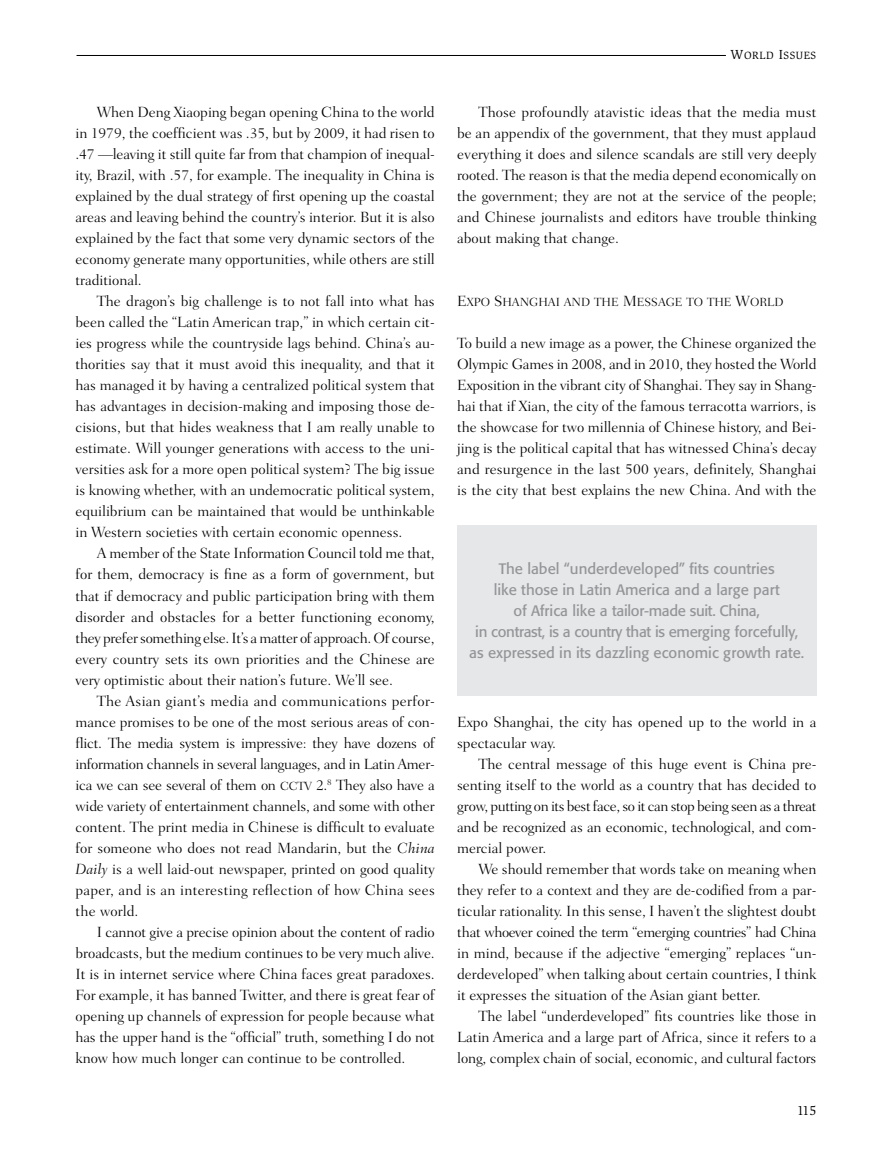
<style>
.page{position:relative;width:893px;height:1149px;background:#fff}
.page>*{position:absolute;margin:0;border:0;box-sizing:border-box;transform-origin:0 0}
.t1{font:300 15px/21px "Fairfield LH";color:#000;text-align:justify}
.t2{font:300 15px "Fairfield LH";letter-spacing:-.02em;color:#000}
.t3{font:15px/21px "Formata";color:#939598;text-align:center}
.t4{font:300 15px "Fairfield LH";letter-spacing:-.03em;color:#000}
.t5{font:300 15px "Fairfield LH";letter-spacing:.02em;color:#000}
.t6{font:13.5px "Slimbach";color:#000}
.t7{font:12px "Fairfield LH Light SC800";color:#000}
.t8{font:10.8px "Slimbach Book SC800";letter-spacing:.05em;color:#000}
.s1{font-family:"Fairfield LH Light SC800";font-weight:400;font-size:12px}
.s2{font-style:italic}
.s3{font-size:13.5px}
.s4{font-size:15px}
</style>
<div class="page">
<hr style="left:77px;top:55px;width:649px;height:1px;background:#000">
<div style="left:457px;top:525px;width:359px;height:170px;background:#e6e7e8"></div>
<p class="t1" style="left:97px;top:102px;width:339px">When Deng Xiaoping began opening China to the world</p>
<p class="t1" style="left:75px;top:123px;width:361px">in 1979, the coefficient was .35, but by 2009, it had risen to</p>
<p class="t1" style="left:75px;top:144px;width:359px">.47 —leaving it still quite far from that champion of inequal-</p>
<p class="t1" style="left:75px;top:165px;width:361px">ity, Brazil, with .57, for example. The inequality in China is</p>
<p class="t1" style="left:75px;top:186px;width:361px">explained by the dual strategy of first opening up the coastal</p>
<p class="t1" style="left:75px;top:207px;width:361px">areas and leaving behind the country’s interior. But it is also</p>
<p class="t1" style="left:75px;top:228px;width:361px">explained by the fact that some very dynamic sectors of the</p>
<p class="t1" style="left:75px;top:249px;width:361px">economy generate many opportunities, while others are still</p>
<p class="t1" style="left:75px;top:270px;width:68px">traditional.</p>
<p class="t1" style="left:97px;top:291px;width:340px">The dragon’s big challenge is to not fall into what has</p>
<p class="t1" style="left:75px;top:312px;width:361px">been called the “Latin American trap,” in which certain cit-</p>
<p class="t1" style="left:75px;top:333px;width:361px">ies progress while the countryside lags behind. China’s au-</p>
<p class="t1" style="left:75px;top:354px;width:361px">thorities say that it must avoid this inequality, and that it</p>
<p class="t1" style="left:75px;top:375px;width:361px">has managed it by having a centralized political system that</p>
<p class="t1" style="left:75px;top:396px;width:361px">has advantages in decision-making and imposing those de-</p>
<p class="t1" style="left:75px;top:417px;width:361px">cisions, but that hides weakness that I am really unable to</p>
<p class="t1" style="left:75px;top:438px;width:361px">estimate. Will younger generations with access to the uni-</p>
<p class="t1" style="left:75px;top:459px;width:361px">versities ask for a more open political system? The big issue</p>
<p class="t1" style="left:75px;top:480px;width:361px">is knowing whether, with an undemocratic political system,</p>
<p class="t1" style="left:75px;top:501px;width:361px">equilibrium can be maintained that would be unthinkable</p>
<p class="t1" style="left:75px;top:522px;width:328px">in Western societies with certain economic openness.</p>
<p class="t1" style="left:97px;top:543px;width:340px">A member of the State Information Council told me that,</p>
<p class="t1" style="left:75px;top:564px;width:361px">for them, democracy is fine as a form of government, but</p>
<p class="t1" style="left:75px;top:585px;width:361px">that if democracy and public participation bring with them</p>
<p class="t1" style="left:75px;top:606px;width:361px">disorder and obstacles for a better functioning economy,</p>
<p class="t2" style="left:75px;top:629px;width:361px">they prefer something else. It’s a matter of approach. Of course,</p>
<p class="t1" style="left:75px;top:648px;width:361px">every country sets its own priorities and the Chinese are</p>
<p class="t1" style="left:75px;top:669px;width:319px">very optimistic about their nation’s future. We’ll see.</p>
<p class="t5" style="left:97px;top:692px;width:340px">The Asian giant’s media and communications perfor-</p>
<p class="t1" style="left:75px;top:711px;width:361px">mance promises to be one of the most serious areas of con-</p>
<p class="t2" style="left:75px;top:734px;width:361px">flict. The media system is impressive: they have dozens of</p>
<p class="t2" style="left:75px;top:755px;width:361px">information channels in several languages, and in Latin Amer-</p>
<p class="t2" style="left:75px;top:776px;width:361px">ica we can see several of them on <span class="s1">CCTV</span> 2.<sup>8</sup> They also have a</p>
<p class="t1" style="left:75px;top:795px;width:361px">wide variety of entertainment channels, and some with other</p>
<p class="t1" style="left:75px;top:816px;width:361px">content. The print media in Chinese is difficult to evaluate</p>
<p class="t1" style="left:75px;top:837px;width:361px">for someone who does not read Mandarin, but the <span class="s2">China</span></p>
<p class="t1" style="left:75px;top:858px;width:361px"><span class="s2">Daily</span> is a well laid-out newspaper, printed on good quality</p>
<p class="t5" style="left:75px;top:881px;width:361px">paper, and is an interesting reflection of how China sees</p>
<p class="t1" style="left:75px;top:900px;width:64px">the world.</p>
<p class="t1" style="left:97px;top:921px;width:339px">I cannot give a precise opinion about the content of radio</p>
<p class="t1" style="left:75px;top:942px;width:361px">broadcasts, but the medium continues to be very much alive.</p>
<p class="t1" style="left:75px;top:963px;width:361px">It is in internet service where China faces great paradoxes.</p>
<p class="t1" style="left:75px;top:984px;width:361px">For example, it has banned Twitter, and there is great fear of</p>
<p class="t1" style="left:75px;top:1005px;width:361px">opening up channels of expression for people because what</p>
<p class="t1" style="left:75px;top:1026px;width:361px">has the upper hand is the “official” truth, something I do not</p>
<p class="t1" style="left:75px;top:1047px;width:331px">know how much longer can continue to be controlled.</p>
<p class="t8" style="left:730px;top:49px;width:87px"><span class="s3">W</span>ORLD <span class="s3">I</span>SSUES</p>
<p class="t1" style="left:457px;top:102px;width:361px;text-indent:21px">Those profoundly atavistic ideas that the media must be an appendix of the government, that they must applaud everything it does and silence scandals are still very deeply rooted. The reason is that the media depend economically on the government; they are not at the service of the people; and Chinese journalists and editors have trouble thinking about making that change.</p>
<p class="t7" style="left:457px;top:295px;width:327px"><span class="s4">E</span>XPO <span class="s4">S</span> HANGHAI AND THE <span class="s4">M</span>ESSAGE TO THE <span class="s4">W</span>ORLD</p>
<p class="t1" style="left:457px;top:333px;width:361px">To build a new image as a power, the Chinese organized the Olympic Games in 2008, and in 2010, they hosted the World Exposition in the vibrant city of Shanghai. They say in Shang&shy;hai that if Xian, the city of the famous terracotta warriors, is the showcase for two millennia of Chinese history, and Bei&shy;jing is the political capital that has witnessed China’s decay and resurgence in the last 500 years, definitely, Shanghai is the city that best explains the new China. And with the</p>
<p class="t3" style="left:469px;top:558px;width:336px">The label “underdeveloped” fits countries<br>like those in Latin America and a large part<br>of Africa like a tailor-made suit. China,<br>in contrast, is a country that is emerging forcefully, as expressed in its dazzling economic growth rate.</p>
<p class="t1" style="left:457px;top:711px;width:361px">Expo Shanghai, the city has opened up to the world in a</p>
<p class="t1" style="left:457px;top:732px;width:100px">spectacular way.</p>
<p class="t1" style="left:478px;top:753px;width:340px">The central message of this huge event is China pre-</p>
<p class="t1" style="left:457px;top:774px;width:361px">senting itself to the world as a country that has decided to</p>
<p class="t4" style="left:457px;top:797px;width:361px">grow, putting on its best face, so it can stop being seen as a threat</p>
<p class="t1" style="left:457px;top:816px;width:361px">and be recognized as an economic, technological, and com-</p>
<p class="t1" style="left:457px;top:837px;width:91px">mercial power.</p>
<p class="t1" style="left:478px;top:858px;width:340px">We should remember that words take on meaning when</p>
<p class="t1" style="left:457px;top:879px;width:361px">they refer to a context and they are de-codified from a par-</p>
<p class="t1" style="left:457px;top:900px;width:361px">ticular rationality. In this sense, I haven’t the slightest doubt</p>
<p class="t4" style="left:457px;top:923px;width:361px">that whoever coined the term “emerging countries” had China</p>
<p class="t1" style="left:457px;top:942px;width:361px">in mind, because if the adjective “emerging” replaces “un-</p>
<p class="t1" style="left:457px;top:963px;width:361px">derdeveloped” when talking about certain countries, I think</p>
<p class="t1" style="left:457px;top:984px;width:305px">it expresses the situation of the Asian giant better.</p>
<p class="t1" style="left:478px;top:1005px;width:340px">The label “underdeveloped” fits countries like those in</p>
<p class="t1" style="left:457px;top:1026px;width:361px">Latin America and a large part of Africa, since it refers to a</p>
<p class="t1" style="left:457px;top:1047px;width:361px">long, complex chain of social, economic, and cultural factors</p>
<p class="t6" style="left:797px;top:1102px;width:21px">115</p>
</div>
